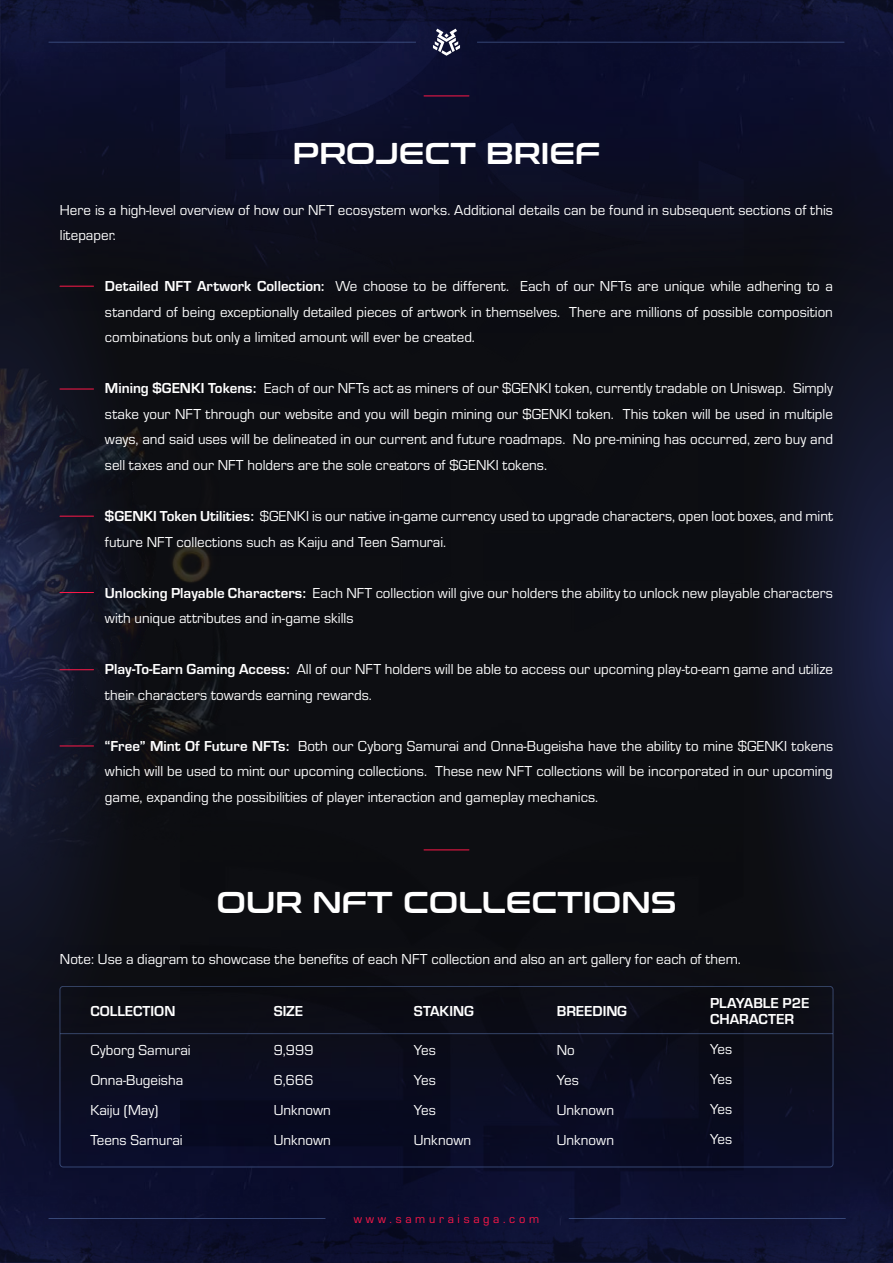
<style>
.page{position:relative;width:893px;height:1263px;background:#fff}
.page>*{position:absolute;margin:0;border:0;box-sizing:border-box;transform-origin:0 0}
.t1{font:30px "Conthrax Sb";color:#fff}
.t2{font:15px/30px "Eurostile";color:#fff}
.t3{font:700 15px/16.5px "Eurostile";color:#fff}
.t4{font:12.45px "Eurostile";letter-spacing:.3em;color:#ff1848}
.s1{font-weight:700}
</style>
<div class="page">
<img style="left:152px;top:556px;width:29px;height:151px">
<svg style="left:0;top:556px;width:152px;height:151px;background:#171a2d"></svg>
<svg style="left:743px;top:556px;width:150px;height:151px;background:#131629"></svg>
<img style="left:0;top:707px;width:893px;height:446px">
<img style="left:0;top:1153px;width:893px;height:110px">
<img style="left:0;top:110px;width:893px;height:446px">
<img style="left:0;top:0;width:893px;height:110px">
<img style="left:181px;top:9px;width:562px;height:592px">
<img style="left:181px;top:601px;width:562px;height:621px">
<svg style="left:433px;top:29px;width:27px;height:27px"></svg>
<hr style="left:49px;top:42px;width:367px;height:1px;background:#617fbc">
<hr style="left:477px;top:42px;width:367px;height:1px;background:#617fbc">
<hr style="left:49px;top:1218px;width:276px;height:1px;background:#617fbc">
<hr style="left:569px;top:1218px;width:277px;height:1px;background:#617fbc">
<hr style="left:424px;top:96px;width:45px;height:1px;background:#ff1848">
<hr style="left:60px;top:286px;width:34px;height:1px;background:#ff1848">
<hr style="left:424px;top:849px;width:45px;height:1px;background:#ff1848">
<div style="left:60px;top:986px;width:773px;height:181px;border:1px solid #617fbc;border-radius:3px"></div>
<hr style="left:60px;top:1033px;width:773px;height:1px;background:#617fbc">
<hr style="left:60px;top:389px;width:34px;height:1px;background:#ff1848">
<hr style="left:60px;top:516px;width:34px;height:1px;background:#ff1848">
<hr style="left:60px;top:592px;width:34px;height:1px;background:#ff1848">
<hr style="left:60px;top:669px;width:34px;height:1px;background:#ff1848">
<hr style="left:60px;top:746px;width:34px;height:1px;background:#ff1848">
<h1 class="t1" style="left:293px;top:130px;width:309px">PROJECT BRIEF</h1>
<p class="t2" style="left:60px;top:196px;width:775px;line-height:25.5px">Here is a high-level overview of how our NFT ecosystem works. Additional details can be found in subsequent sections of this litepaper.</p>
<p class="t2" style="left:105px;top:273px;width:729px;line-height:25.5px;text-align:justify"><span class="s1">Detailed NFT Artwork Collection:</span> We choose to be different. Each of our NFTs are unique while adhering to a standard of being exceptionally detailed pieces of artwork in themselves. There are millions of possible composition combinations but only a limited amount will ever be created.</p>
<p class="t2" style="left:105px;top:375px;width:730px;line-height:25.5px;text-align:justify"><span class="s1">Mining $GENKI Tokens:</span> Each of our NFTs act as miners of our $GENKI token, currently tradable on Uniswap. Simply stake your NFT through our website and you will begin mining our $GENKI token. This token will be used in multiple ways, and said uses will be delineated in our current and future roadmaps. No pre-mining has occurred, zero buy and sell taxes and our NFT holders are the sole creators of $GENKI tokens.</p>
<p class="t2" style="left:105px;top:502px;width:729px;line-height:25.5px"><span class="s1">$GENKI Token Utilities:</span> $GENKI is our native in-game currency used to upgrade characters, open loot boxes, and mint future NFT collections such as Kaiju and Teen Samurai.</p>
<p class="t2" style="left:105px;top:579px;width:730px;line-height:25.5px"><span class="s1">Unlocking Playable Characters:</span> Each NFT collection will give our holders the ability to unlock new playable characters with unique attributes and in-game skills</p>
<p class="t2" style="left:105px;top:656px;width:730px;line-height:25.5px"><span class="s1">Play-To-Earn Gaming Access:</span> All of our NFT holders will be able to access our upcoming play-to-earn game and utilize their characters towards earning rewards.</p>
<p class="t2" style="left:105px;top:732px;width:730px;line-height:25.5px;text-align:justify"><span class="s1">“Free” Mint Of Future NFTs:</span> Both our Cyborg Samurai and Onna-Bugeisha have the ability to mine $GENKI tokens which will be used to mint our upcoming collections. These new NFT collections will be incorporated in our upcoming game, expanding the possibilities of player interaction and gameplay mechanics.</p>
<h1 class="t1" style="left:217px;top:879px;width:461px">OUR NFT COLLECTIONS</h1>
<p class="t2" style="left:60px;top:943px;width:682px">Note: Use a diagram to showcase the benefits of each NFT collection and also an art gallery for each of them.</p>
<p class="t3" style="left:90px;top:1002px;width:86px">COLLECTION</p>
<p class="t2" style="left:90px;top:1035px;width:102px">Cyborg Samurai<br>Onna-Bugeisha<br>Kaiju (May)<br>Teens Samurai</p>
<p class="t3" style="left:710px;top:993px;width:101px">PLAYABLE P2E<br>CHARACTER</p>
<p class="t2" style="left:710px;top:1033px;width:24px;text-align:justify">Yes Yes Yes Yes</p>
<p class="t3" style="left:274px;top:1002px;width:31px">SIZE</p>
<p class="t2" style="left:274px;top:1035px;width:59px">9,999<br>6,666<br>Unknown<br>Unknown</p>
<p class="t3" style="left:414px;top:1002px;width:61px">STAKING</p>
<p class="t2" style="left:414px;top:1035px;width:59px">Yes<br>Yes<br>Yes<br>Unknown</p>
<p class="t3" style="left:557px;top:1002px;width:72px">BREEDING</p>
<p class="t2" style="left:557px;top:1035px;width:59px">No<br>Yes<br>Unknown<br>Unknown</p>
<p class="t4" style="left:354px;top:1210px;width:187px">www.samuraisaga.com</p>
</div>
